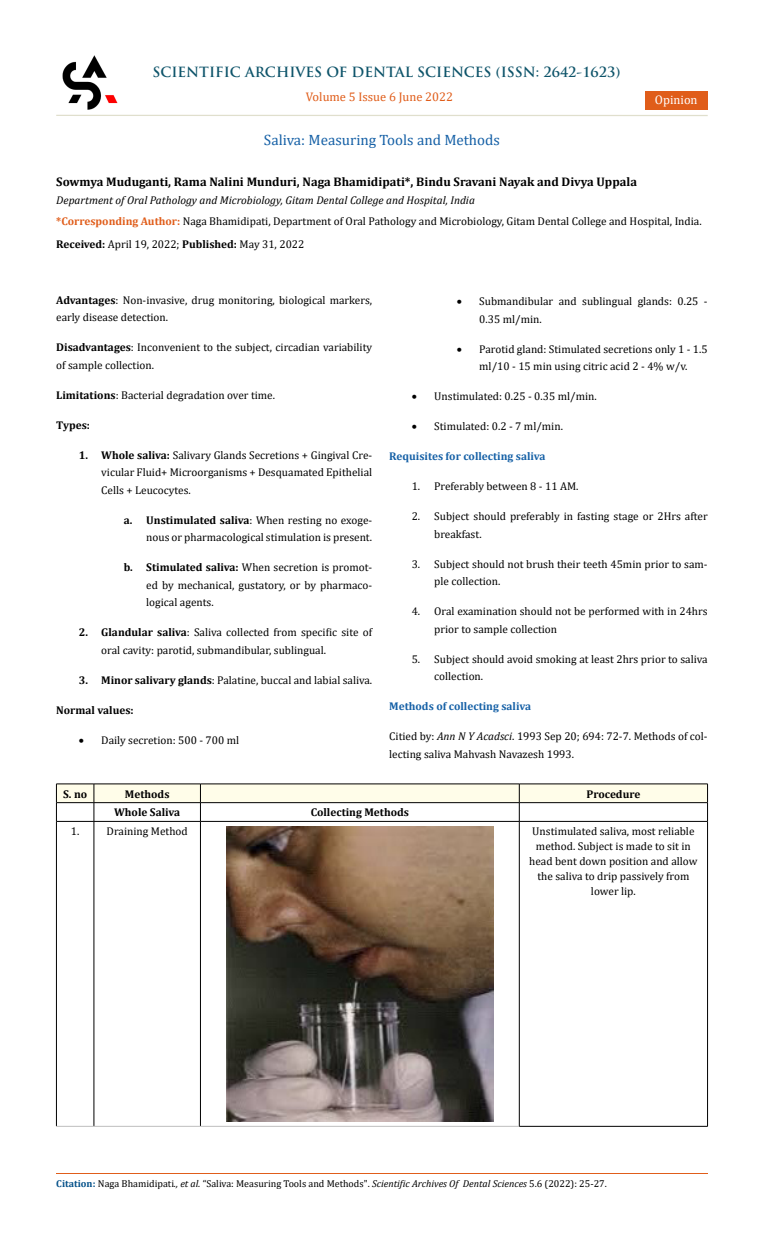
<style>
.page{position:relative;width:764px;height:1260px;background:#fff}
.page>*{position:absolute;margin:0;border:0;box-sizing:border-box;transform-origin:0 0}
.t1{font:15px "Cambria";color:#1560a6}
.t2{font:700 13.75px "Trajan Pro";color:#0e546a}
.t3{font:700 12.5px "Cambria";color:#000}
.t4{font:12.5px "Cambria";color:#e05d1a}
.t5{font:12.5px "Cambria";color:#fff}
.t6{font:11.25px/17.5px "Cambria";color:#000}
.t7{font:700 11.25px "Cambria";color:#000}
.t8{font:700 11.25px "Cambria";color:#1560a6}
.t9{font:10px "Cambria";color:#000}
.s1{font-style:italic}
.s2{font-weight:700;color:#e05d1a}
.s3{font-weight:700}
.s4{font-weight:700;color:#035089}
</style>
<div class="page">
<div style="left:645px;top:92px;width:62px;height:18px;background:#e05d1a"></div>
<img style="left:62px;top:55px;width:55px;height:54px">
<svg style="left:56px;top:784px;width:652px;height:37px"></svg>
<hr style="left:56px;top:821px;width:38px;height:1px;background:#000">
<hr style="left:56px;top:822px;width:1px;height:304px;background:#000">
<hr style="left:94px;top:821px;width:106px;height:1px;background:#000">
<hr style="left:94px;top:822px;width:1px;height:304px;background:#000">
<hr style="left:200px;top:821px;width:319px;height:1px;background:#000">
<hr style="left:200px;top:822px;width:1px;height:304px;background:#000">
<hr style="left:519px;top:821px;width:188px;height:1px;background:#000">
<hr style="left:519px;top:822px;width:1px;height:304px;background:#000">
<hr style="left:707px;top:822px;width:1px;height:304px;background:#000">
<hr style="left:519px;top:1126px;width:188px;height:1px;background:#000">
<hr style="left:56px;top:1126px;width:38px;height:1px;background:#bfbfbf">
<hr style="left:94px;top:1126px;width:106px;height:1px;background:#bfbfbf">
<hr style="left:200px;top:1126px;width:319px;height:1px;background:#bfbfbf">
<img style="left:226px;top:826px;width:267px;height:295px">
<hr style="left:56px;top:115px;width:651px;height:1px;background:#e0dfcd">
<hr style="left:56px;top:1174px;width:651px;height:1px;background:#e05d1a">
<p class="t2" style="left:152px;top:63px;width:469px">SCIENTIFIC ARCHIVES OF DENTAL SCIENCES (ISSN: 2642-1623)</p>
<p class="t4" style="left:306px;top:90px;width:149px">Volume 5 Issue 6 June 2022</p>
<h1 class="t1" style="left:264px;top:131px;width:237px">Saliva: Measuring Tools and Methods</h1>
<p class="t3" style="left:56px;top:173px;width:582px">Sowmya Muduganti, Rama Nalini Munduri, Naga Bhamidipati*, Bindu Sravani Nayak and Divya Uppala</p>
<p class="t6" style="left:56px;top:190px;width:647px;line-height:20.8px"><span class="s1">Department of Oral Pathology and Microbiology, Gitam Dental College and Hospital, India<br></span><span class="s2">*Corresponding Author:</span> Naga Bhamidipati, Department of Oral Pathology and Microbiology, Gitam Dental College and Hospital, India.</p>
<p class="t5" style="left:655px;top:92px;width:44px">Opinion</p>
<p class="t6" style="left:56px;top:235px;width:250px"><span class="s3">Received:</span> April 19, 2022; <span class="s3">Published:</span> May 31, 2022</p>
<p class="t6" style="left:56px;top:291px;width:317px"><span class="s3">Advantages</span>: Non-invasive, drug monitoring, biological markers, early disease detection.</p>
<p class="t6" style="left:56px;top:338px;width:317px"><span class="s3">Disadvantages</span>: Inconvenient to the subject, circadian variability of sample collection.</p>
<p class="t6" style="left:56px;top:386px;width:220px"><span class="s3">Limitations</span>: Bacterial degradation over time.</p>
<p class="t7" style="left:56px;top:417px;width:35px">Types:</p>
<p class="t6" style="left:101px;top:446px;width:272px;text-align:justify;text-indent:-22px"><span class="s3">1. Whole saliva:</span> Salivary Glands Secretions + Gingival Cre&shy;vicular Fluid+ Microorganisms + Desquamated Epithelial Cells + Leucocytes.</p>
<p class="t6" style="left:124px;top:511px;width:250px;text-align:right"><span class="s3">a. Unstimulated saliva</span>: When resting no exoge&shy;nous or pharmacological stimulation is present.</p>
<p class="t6" style="left:146px;top:558px;width:227px;text-align:justify;text-indent:-22px"><span class="s3">b. Stimulated saliva:</span> When secretion is promot&shy;ed by mechanical, gustatory, or by pharmaco&shy;logical agents.</p>
<p class="t6" style="left:101px;top:623px;width:272px;text-indent:-22px"><span class="s3">2. Glandular saliva</span>: Saliva collected from specific site of oral cavity: parotid, submandibular, sublingual.</p>
<p class="t6" style="left:79px;top:671px;width:295px"><span class="s3">3. Minor salivary glands</span>: Palatine, buccal and labial saliva.</p>
<p class="t7" style="left:56px;top:702px;width:79px">Normal values:</p>
<p class="t6" style="left:79px;top:731px;width:162px">• Daily secretion: 500 - 700 ml</p>
<p class="t6" style="left:479px;top:292px;width:230px;text-indent:-22px">• Submandibular and sublingual glands: 0.25 -<br>0.35 ml/min.</p>
<p class="t6" style="left:457px;top:340px;width:252px;text-align:center">• Parotid gland: Stimulated secretions only 1 - 1.5 ml/10 - 15 min using citric acid 2 - 4% w/v.</p>
<p class="t6" style="left:412px;top:387px;width:187px">• Unstimulated: 0.25 - 0.35 ml/min.</p>
<p class="t6" style="left:412px;top:417px;width:153px">• Stimulated: 0.2 - 7 ml/min.</p>
<p class="t8" style="left:389px;top:448px;width:158px">Requisites for collecting saliva</p>
<p class="t6" style="left:412px;top:477px;width:168px">1. Preferably between 8 - 11 AM.</p>
<p class="t6" style="left:434px;top:507px;width:275px;text-indent:-22px">2. Subject should preferably in fasting stage or 2Hrs after breakfast.</p>
<p class="t6" style="left:434px;top:555px;width:275px;text-indent:-22px">3. Subject should not brush their teeth 45min prior to sam&shy;ple collection.</p>
<p class="t6" style="left:434px;top:602px;width:275px;text-indent:-22px">4. Oral examination should not be performed with in 24hrs prior to sample collection</p>
<p class="t6" style="left:434px;top:650px;width:275px;text-indent:-22px">5. Subject should avoid smoking at least 2hrs prior to saliva collection.</p>
<p class="t8" style="left:389px;top:698px;width:143px">Methods of collecting saliva</p>
<p class="t6" style="left:389px;top:728px;width:320px">Citied by: <span class="s1">Ann N Y Acadsci</span>. 1993 Sep 20; 694: 72-7. Methods of col&shy;lecting saliva Mahvash Navazesh 1993.</p>
<p class="t7" style="left:63px;top:786px;width:26px">S. no</p>
<p class="t7" style="left:125px;top:786px;width:46px">Methods</p>
<p class="t7" style="left:586px;top:786px;width:55px">Procedure</p>
<p class="t7" style="left:114px;top:805px;width:68px">Whole Saliva</p>
<p class="t7" style="left:311px;top:805px;width:100px">Collecting Methods</p>
<p class="t6" style="left:71px;top:823px;width:10px">1.</p>
<p class="t6" style="left:107px;top:823px;width:83px">Draining Method</p>
<p class="t6" style="left:529px;top:824px;width:170px;line-height:15px;text-align:center">Unstimulated saliva, most reliable method. Subject is made to sit in head bent down position and allow the saliva to drip passively from lower lip.</p>
<p class="t9" style="left:56px;top:1178px;width:552px"><span class="s4">Citation:</span> Naga Bhamidipati<span class="s1">., et al.</span> “Saliva: Measuring Tools and Methods". <span class="s1">Scientific Archives Of Dental Sciences</span> 5.6 (2022): 25-27.</p>
</div>
